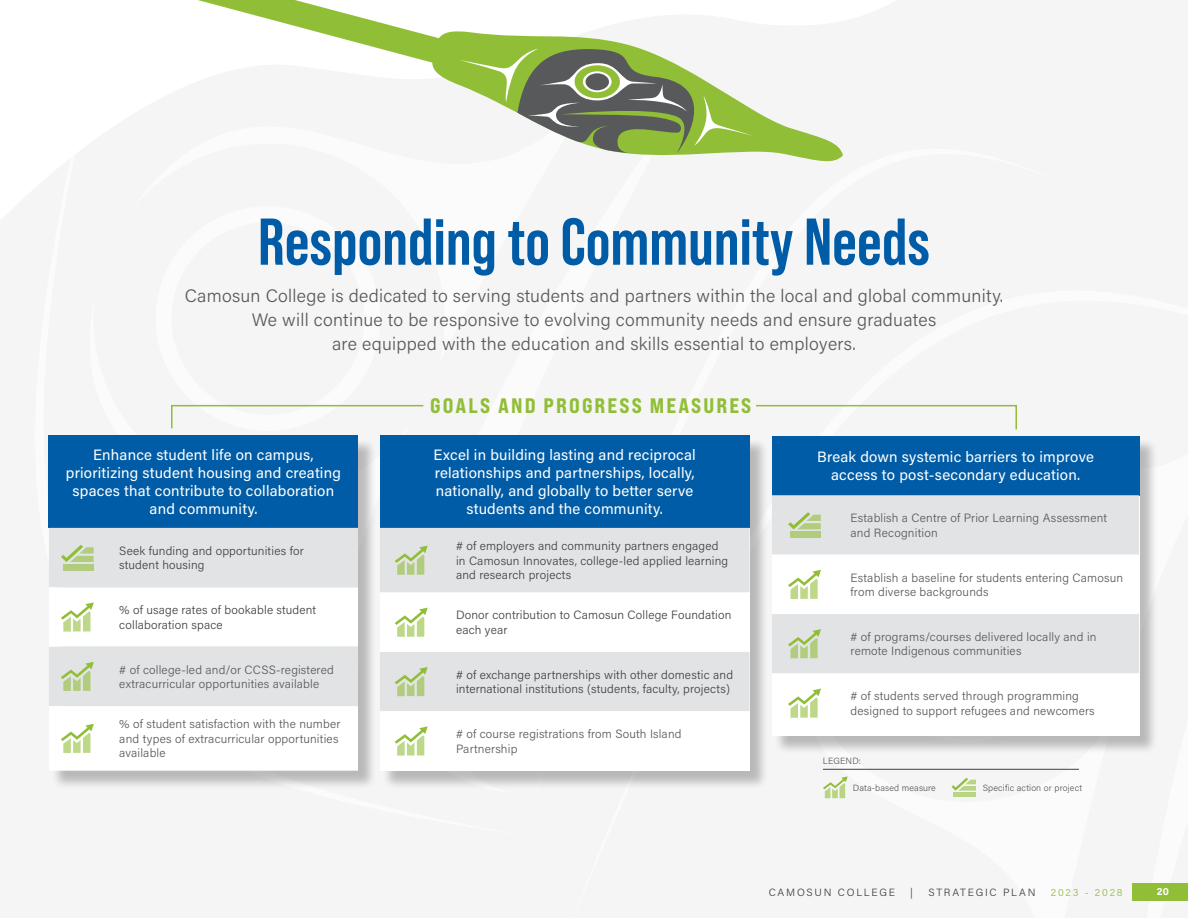
<style>
.page{position:relative;width:1188px;height:918px;background:#fff}
.page>*{position:absolute;margin:0;border:0;box-sizing:border-box;transform-origin:0 0}
.t1{font:700 66px "Bebas Neue Pro";color:#005ca6}
.t2{font:21px "Bebas Neue Pro Exp Eb";letter-spacing:.1em;color:#91be37}
.t3{font:300 18px/24px "Acumin Pro";letter-spacing:.015em;color:#58595b;text-align:center}
.t4{font:15px/18px "Acumin Pro";letter-spacing:.015em;color:#fff;text-align:center}
.t5{font:300 12px/14.4px "Acumin Pro";letter-spacing:.015em;color:#58595b}
.t6{font:300 12px/14.4px "Acumin Pro";letter-spacing:.015em;color:#414042}
.t7{font:300 10.5px "Acumin Pro";letter-spacing:.17em;color:#414042}
.t8{font:300 10.5px "Acumin Pro";letter-spacing:.17em;color:#91be37}
.t9{font:700 10.5px "Acumin Pro";color:#fff}
.t10{font:300 9px "Acumin Pro";letter-spacing:.015em;color:#58595b}
</style>
<div class="page">
<div style="left:1132px;top:883px;width:56px;height:17px;background:#91be37"></div>
<svg style="left:198px;top:0;width:645px;height:162px;fill:#f5f5f5"></svg>
<svg style="left:459px;top:46px;width:296px;height:108px"></svg>
<div style="left:574px;top:65px;width:46px;height:33px;background:#91be37;border-radius:50%"></div>
<svg style="left:583px;top:71px;width:29px;height:21px"></svg>
<div style="left:585px;top:73px;width:24px;height:17px;background:#58595b;border-radius:50%"></div>
<div style="left:51px;top:438px;width:326px;height:351px;background:#000;opacity:.25"></div>
<div style="left:49px;top:436px;width:309px;height:92px;background:#005ca6"></div>
<div style="left:49px;top:528px;width:309px;height:59px;background:#e2e3e4"></div>
<svg style="left:49px;top:587px;width:309px;height:184px"></svg>
<div style="left:64px;top:564px;width:30px;height:6px;background:#b1cc7c"></div>
<svg style="left:61px;top:545px;width:33px;height:17px"></svg>
<svg style="left:61px;top:602px;width:33px;height:30px"></svg>
<svg style="left:61px;top:662px;width:33px;height:29px"></svg>
<svg style="left:61px;top:724px;width:33px;height:29px"></svg>
<div style="left:774px;top:438px;width:385px;height:316px;background:#000;opacity:.25"></div>
<div style="left:772px;top:436px;width:367px;height:59px;background:#005ca6"></div>
<div style="left:772px;top:495px;width:367px;height:60px;background:#e2e3e4"></div>
<svg style="left:772px;top:555px;width:367px;height:178px"></svg>
<div style="left:791px;top:532px;width:30px;height:6px;background:#b1cc7c"></div>
<svg style="left:788px;top:512px;width:33px;height:17px"></svg>
<svg style="left:788px;top:570px;width:33px;height:29px"></svg>
<svg style="left:788px;top:629px;width:33px;height:29px"></svg>
<svg style="left:788px;top:689px;width:33px;height:29px"></svg>
<div style="left:382px;top:438px;width:387px;height:352px;background:#000;opacity:.25"></div>
<div style="left:380px;top:436px;width:370px;height:92px;background:#005ca6"></div>
<div style="left:380px;top:528px;width:370px;height:65px;background:#e2e3e4"></div>
<svg style="left:380px;top:593px;width:370px;height:178px"></svg>
<svg style="left:395px;top:546px;width:33px;height:29px"></svg>
<svg style="left:395px;top:608px;width:33px;height:29px"></svg>
<svg style="left:395px;top:667px;width:33px;height:29px"></svg>
<svg style="left:395px;top:726px;width:33px;height:30px"></svg>
<svg style="left:171px;top:404px;width:253px;height:25px"></svg>
<svg style="left:756px;top:404px;width:261px;height:26px"></svg>
<div style="left:953px;top:792px;width:23px;height:5px;background:#b9d483"></div>
<svg style="left:952px;top:778px;width:24px;height:13px"></svg>
<svg style="left:823px;top:776px;width:25px;height:22px"></svg>
<hr style="left:823px;top:769px;width:256px;height:1px;background:#414042">
<h1 class="t1" style="left:258px;top:204px;width:673px">Responding to Community Needs</h1>
<p class="t3" style="left:185px;top:283px;width:820px">Camosun College is dedicated to serving students and partners within the local and global community.<br>We will continue to be responsive to evolving community needs and ensure graduates<br>are equipped with the education and skills essential to employers.</p>
<p class="t4" style="left:66px;top:446px;width:277px">Enhance student life on campus, prioritizing student housing and creating spaces that contribute to collaboration and community.</p>
<p class="t6" style="left:119px;top:543px;width:186px">Seek funding and opportunities for student housing</p>
<p class="t6" style="left:119px;top:602px;width:198px">% of usage rates of bookable student collaboration space</p>
<p class="t5" style="left:119px;top:662px;width:216px"># of college-led and/or CCSS-registered extracurricular opportunities available</p>
<p class="t5" style="left:119px;top:717px;width:223px">% of student satisfaction with the number and types of extracurricular opportunities available</p>
<h2 class="t2" style="left:430px;top:392px;width:323px">GOALS AND PROGRESS MEASURES</h2>
<p class="t4" style="left:434px;top:446px;width:264px">Excel in building lasting and reciprocal relationships and partnerships, locally, nationally, and globally to better serve students and the community.</p>
<p class="t6" style="left:456px;top:538px;width:274px"># of employers and community partners engaged in Camosun Innovates, college-led applied learning and research projects</p>
<p class="t6" style="left:456px;top:608px;width:277px">Donor contribution to Camosun College Foundation each year</p>
<p class="t6" style="left:456px;top:667px;width:279px"># of exchange partnerships with other domestic and international institutions (students, faculty, projects)</p>
<p class="t5" style="left:456px;top:726px;width:227px"># of course registrations from South Island<br>Partnership</p>
<p class="t4" style="left:817px;top:447px;width:278px">Break down systemic barriers to improve access to post-secondary education.</p>
<p class="t5" style="left:851px;top:510px;width:258px">Establish a Centre of Prior Learning Assessment and Recognition</p>
<p class="t5" style="left:851px;top:570px;width:274px">Establish a baseline for students entering Camosun from diverse backgrounds</p>
<p class="t5" style="left:851px;top:629px;width:247px"># of programs/courses delivered locally and in remote Indigenous communities</p>
<p class="t5" style="left:851px;top:688px;width:246px"># of students served through programming designed to support refugees and newcomers</p>
<p class="t10" style="left:823px;top:754px;width:40px">LEGEND:</p>
<p class="t10" style="left:853px;top:781px;width:84px">Data-based measure</p>
<p class="t10" style="left:983px;top:781px;width:101px">Specific action or project</p>
<p class="t7" style="left:769px;top:885px;width:128px">CAMOSUN COLLEGE</p>
<p class="t7" style="left:910px;top:885px;width:4px">|</p>
<p class="t7" style="left:928px;top:885px;width:109px">STRATEGIC PLAN</p>
<p class="t8" style="left:1051px;top:885px;width:73px">2023 - 2028</p>
<p class="t9" style="left:1157px;top:884px;width:14px">20</p>
</div>
